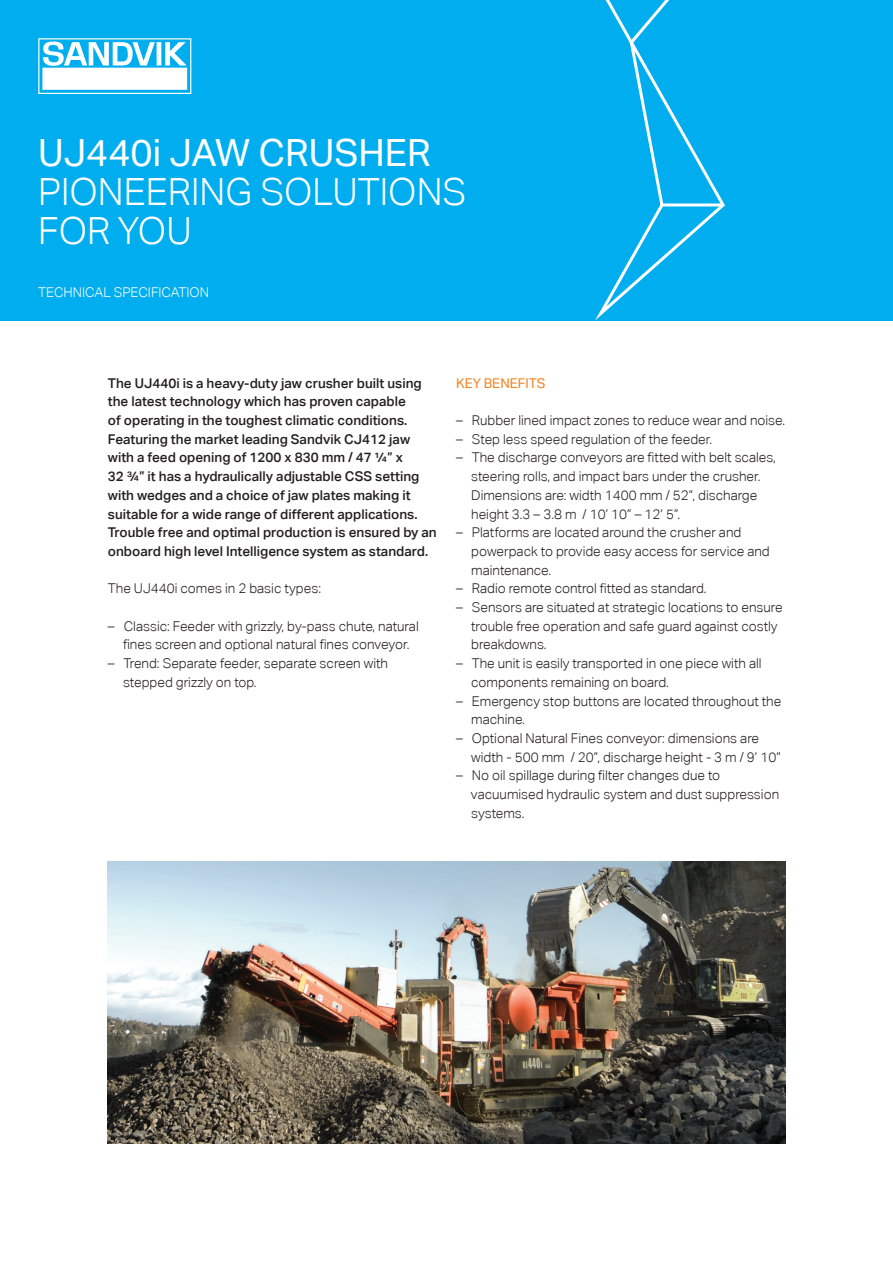
<style>
.page{position:relative;width:893px;height:1263px;background:#fff}
.page>*{position:absolute;margin:0;border:0;box-sizing:border-box;transform-origin:0 0}
.t1{font:300 37.5px "Aktiv Grotesk";color:#fff}
.t2{font:37.5px "Aktiv Grotesk";color:#fff}
.t3{font:300 13.5px "Aktiv Grotesk";color:#231f20}
.t4{font:500 13.5px/18.8px "Aktiv Grotesk";color:#231f20}
.t5{font:300 13.5px "Aktiv Grotesk";color:#fff}
.t6{font:13.5px "Aktiv Grotesk";color:#f58220}
</style>
<div class="page">
<div style="left:0;top:0;width:893px;height:320px;background:#00aeef"></div>
<svg style="left:589px;top:0;width:138px;height:321px"></svg>
<hr style="left:661px;top:203px;width:62px;height:3px;background:#fff">
<svg style="left:38px;top:38px;width:153px;height:56px"></svg>
<img style="left:108px;top:861px;width:677px;height:282px">
<p class="t2" style="left:38px;top:130px;width:394px">UJ440i JAW CRUSHER</p>
<p class="t1" style="left:38px;top:170px;width:430px">PIONEERING SOLUTIONS</p>
<p class="t1" style="left:38px;top:210px;width:155px">FOR YOU</p>
<p class="t5" style="left:38px;top:284px;width:172px">TECHNICAL SPECIFICATION</p>
<p class="t4" style="left:108px;top:373px;width:330px">The UJ440i is a heavy-duty jaw crusher built using the latest technology which has proven capable<br>of operating in the toughest climatic conditions.<br>Featuring the market leading Sandvik CJ412 jaw with a feed opening of 1200 x 830 mm / 47 ¼” x<br>32 ¾” it has a hydraulically adjustable CSS setting with wedges and a choice of jaw plates making it suitable for a wide range of different applications.<br>Trouble free and optimal production is ensured by an onboard high level Intelligence system as standard.</p>
<p class="t3" style="left:108px;top:581px;width:215px">The UJ440i comes in 2 basic types:</p>
<p class="t3" style="left:108px;top:618px;width:312px">– Classic: Feeder with grizzly, by-pass chute, natural</p>
<p class="t3" style="left:123px;top:637px;width:288px">fines screen and optional natural fines conveyor.</p>
<p class="t3" style="left:108px;top:656px;width:282px">– Trend: Separate feeder, separate screen with</p>
<p class="t3" style="left:123px;top:674px;width:135px">stepped grizzly on top.</p>
<p class="t6" style="left:456px;top:375px;width:91px">KEY BENEFITS</p>
<p class="t3" style="left:456px;top:412px;width:330px">– Rubber lined impact zones to reduce wear and noise.</p>
<p class="t3" style="left:456px;top:431px;width:258px">– Step less speed regulation of the feeder.</p>
<p class="t3" style="left:456px;top:450px;width:321px">– The discharge conveyors are fitted with belt scales,</p>
<p class="t3" style="left:471px;top:469px;width:291px">steering rolls, and impact bars under the crusher.</p>
<p class="t3" style="left:471px;top:487px;width:288px">Dimensions are: width 1400 mm / 52”, discharge</p>
<p class="t3" style="left:471px;top:506px;width:211px">height 3.3 – 3.8 m / 10’ 10” – 12’ 5”.</p>
<p class="t3" style="left:456px;top:525px;width:287px">– Platforms are located around the crusher and</p>
<p class="t3" style="left:471px;top:543px;width:300px">powerpack to provide easy access for service and</p>
<p class="t3" style="left:471px;top:562px;width:81px">maintenance.</p>
<p class="t3" style="left:456px;top:581px;width:252px">– Radio remote control fitted as standard.</p>
<p class="t3" style="left:456px;top:599px;width:328px">– Sensors are situated at strategic locations to ensure</p>
<p class="t3" style="left:471px;top:618px;width:308px">trouble free operation and safe guard against costly</p>
<p class="t3" style="left:471px;top:637px;width:77px">breakdowns.</p>
<p class="t3" style="left:456px;top:656px;width:307px">– The unit is easily transported in one piece with all</p>
<p class="t3" style="left:471px;top:674px;width:199px">components remaining on board.</p>
<p class="t3" style="left:456px;top:693px;width:327px">– Emergency stop buttons are located throughout the</p>
<p class="t3" style="left:471px;top:712px;width:55px">machine.</p>
<p class="t3" style="left:456px;top:730px;width:304px">– Optional Natural Fines conveyor: dimensions are</p>
<p class="t3" style="left:471px;top:749px;width:311px">width - 500 mm / 20”, discharge height - 3 m / 9’ 10”</p>
<p class="t3" style="left:456px;top:768px;width:266px">– No oil spillage during filter changes due to</p>
<p class="t3" style="left:471px;top:787px;width:310px">vacuumised hydraulic system and dust suppression</p>
<p class="t3" style="left:471px;top:805px;width:55px">systems.</p>
</div>
